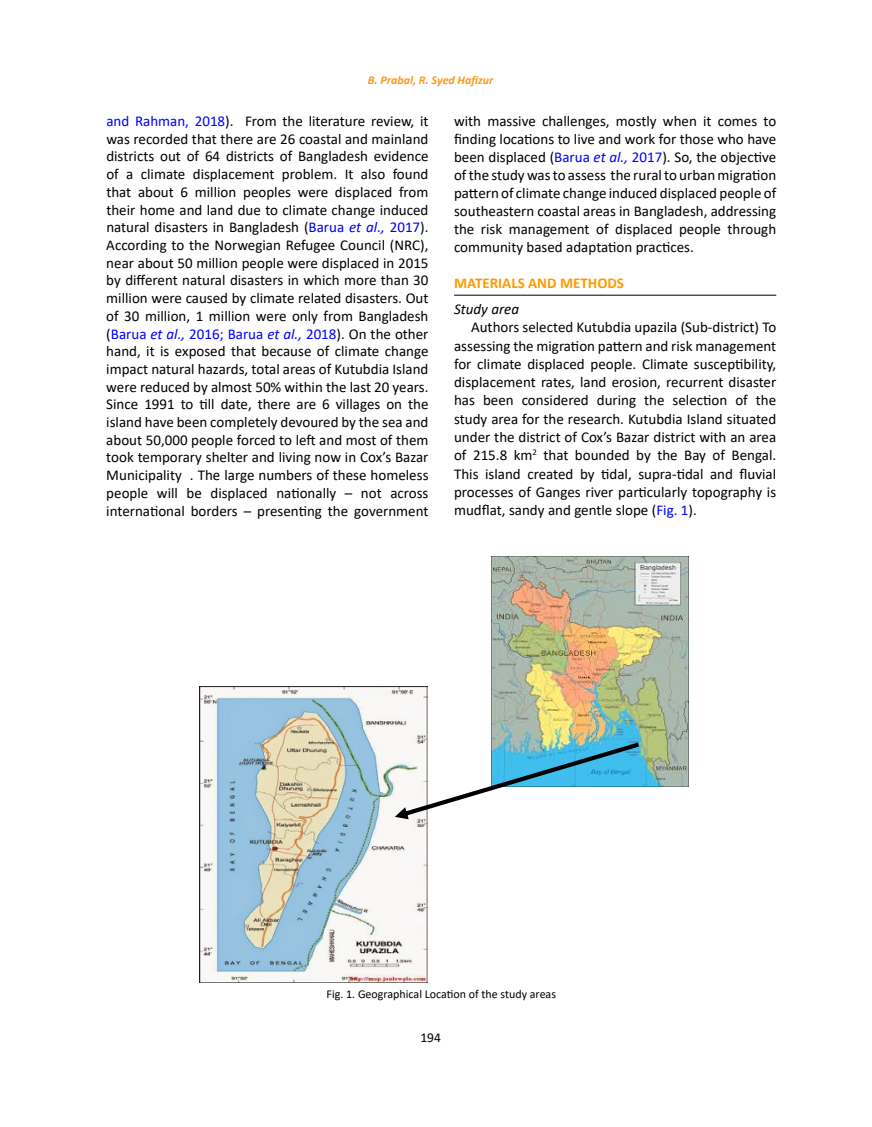
<style>
.page{position:relative;width:872px;height:1127px;background:#fff}
.page>*{position:absolute;margin:0;border:0;box-sizing:border-box;transform-origin:0 0}
.t1{font:15px/17.7px "Calibri";color:#000;text-align:justify}
.t2{font:700 15px "Calibri";color:#f90}
.t3{font:italic 15px "Calibri";color:#000}
.t4{font:13.5px "Calibri";color:#000}
.t5{font:12px "Calibri";color:#000}
.t6{font:italic 700 12px "Calibri";color:#f8991d}
.s1{color:#00f}
.s2{font-style:italic;color:#00f}
</style>
<div class="page">
<hr style="left:454px;top:295px;width:322px;height:1px;background:#000">
<img style="left:200px;top:687px;width:228px;height:295px">
<img style="left:491px;top:556px;width:198px;height:230px">
<svg style="left:395px;top:742px;width:244px;height:77px"></svg>
<p class="t6" style="left:368px;top:72px;width:127px">B. Prabal, R. Syed Hafizur</p>
<p class="t1" style="left:106px;top:112px;width:324px"><span class="s1">and Rahman, 2018</span>). From the literature review, it was recorded that there are 26 coastal and mainland districts out of 64 districts of Bangladesh evidence of a climate displacement problem. It also found that about 6 million peoples were displaced from their home and land due to climate change induced natural disasters in Bangladesh (<span class="s1">Barua</span> <span class="s2">et al.,</span> <span class="s1">2017</span>).<br>According to the Norwegian Refugee Council (NRC), near about 50 million people were displaced in 2015 by different natural disasters in which more than 30 million were caused by climate related disasters. Out of 30 million, 1 million were only from Bangladesh (<span class="s1">Barua</span> <span class="s2">et al.,</span> <span class="s1">2016; Barua</span> <span class="s2">et al.,</span> <span class="s1">2018</span>). On the other hand, it is exposed that because of climate change impact natural hazards, total areas of Kutubdia Island were reduced by almost 50% within the last 20 years.<br>Since 1991 to till date, there are 6 villages on the island have been completely devoured by the sea and about 50,000 people forced to left and most of them took temporary shelter and living now in Cox’s Bazar Municipality . The large numbers of these homeless people will be displaced nationally – not across international borders – presenting the government</p>
<p class="t1" style="left:454px;top:112px;width:324px">with massive challenges, mostly when it comes to finding locations to live and work for those who have been displaced (<span class="s1">Barua</span> <span class="s2">et al.,</span> <span class="s1">2017</span>). So, the objective of the study was to assess the rural to urban migration pattern of climate change induced displaced people of southeastern coastal areas in Bangladesh, addressing the risk management of displaced people through community based adaptation practices.</p>
<p class="t2" style="left:454px;top:272px;width:171px">MATERIALS AND METHODS</p>
<p class="t3" style="left:454px;top:298px;width:67px">Study area</p>
<p class="t1" style="left:454px;top:318px;width:324px;line-height:18.3px;text-indent:17px">Authors selected Kutubdia upazila (Sub-district) To assessing the migration pattern and risk management for climate displaced people. Climate susceptibility, displacement rates, land erosion, recurrent disaster has been considered during the selection of the study area for the research. Kutubdia Island situated under the district of Cox’s Bazar district with an area of 215.8 km<sup>2</sup> that bounded by the Bay of Bengal.<br>This island created by tidal, supra-tidal and fluvial processes of Ganges river particularly topography is mudflat, sandy and gentle slope (<span class="s1">Fig. 1</span>).</p>
<p class="t5" style="left:326px;top:985px;width:231px">Fig. 1. Geographical Location of the study areas</p>
<p class="t4" style="left:420px;top:1028px;width:22px">194</p>
</div>
